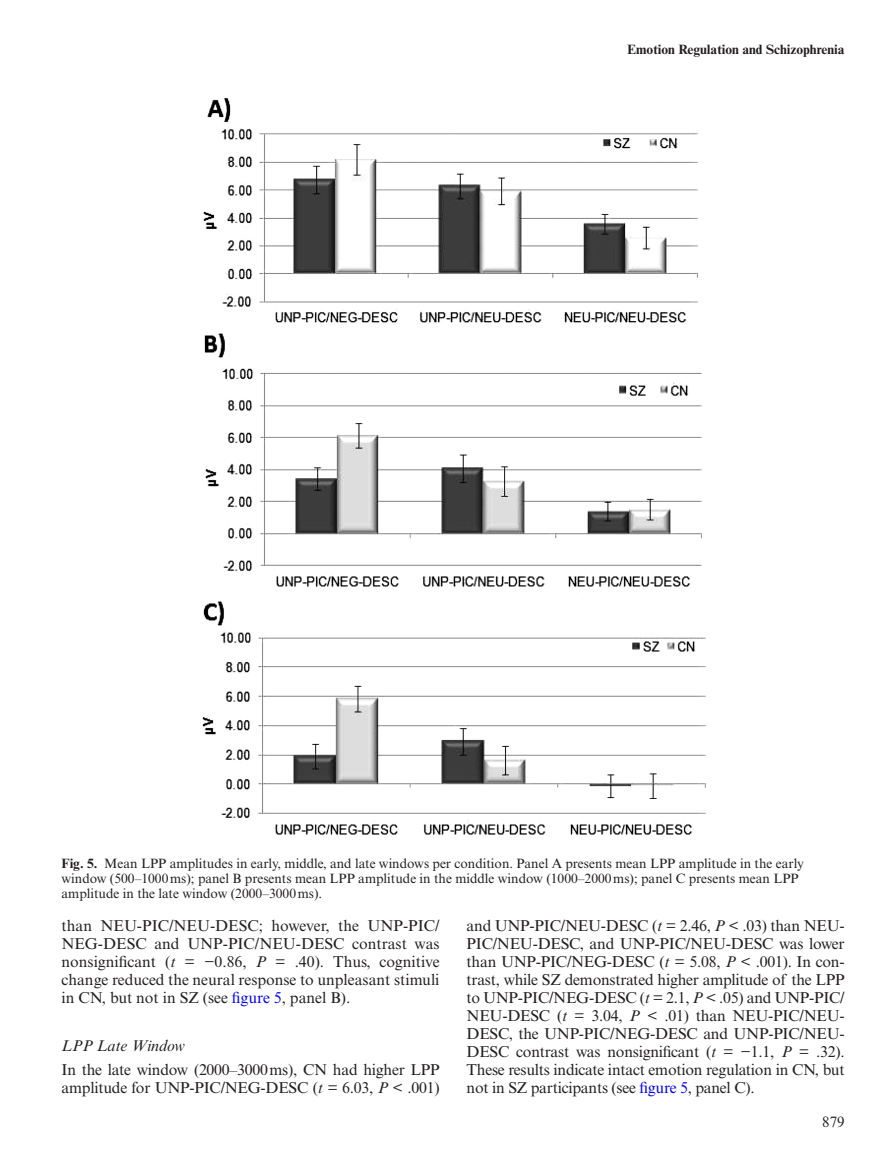
<style>
.page{position:relative;width:891px;height:1175px;background:#fff}
.page>*{position:absolute;margin:0;border:0;box-sizing:border-box;transform-origin:0 0}
.t1{font:15.75px/18px "Times New Roman MT Std";letter-spacing:-.015em;color:#231f20;text-align:justify}
.t2{font:italic 15.75px "Times New Roman MT Std";color:#231f20}
.t3{font:15px "Times New Roman MT Std";color:#231f20}
.t4{font:13.5px/15px "Times New Roman MT Std";color:#231f20}
.t5{font:700 13.5px "Times New Roman MT Std";color:#231f20}
.s1{font-weight:700}
.s2{font-style:italic}
.s3{color:#00f}
</style>
<div class="page">
<img style="left:202px;top:98px;width:503px;height:737px">
<p class="t5" style="left:627px;top:41px;width:219px">Emotion Regulation and Schizophrenia</p>
<p class="t4" style="left:62px;top:855px;width:744px"><span class="s1">Fig. 5.</span> Mean LPP amplitudes in early, middle, and late windows per condition. Panel A presents mean LPP amplitude in the early window (500–1000ms); panel B presents mean LPP amplitude in the middle window (1000–2000ms); panel C presents mean LPP amplitude in the late window (2000–3000ms).</p>
<p class="t1" style="left:62px;top:917px;width:380px">than NEU-PIC/NEU-DESC; however, the UNP-PIC/ NEG-DESC and UNP-PIC/NEU-DESC contrast was nonsignificant (<span class="s2">t</span> = −0.86, <span class="s2">P</span> = .40). Thus, cognitive change reduced the neural response to unpleasant stimuli in CN, but not in SZ (see <span class="s3">figure 5</span>, panel B).</p>
<p class="t2" style="left:62px;top:1037px;width:125px">LPP Late Window</p>
<p class="t1" style="left:62px;top:1061px;width:380px">In the late window (2000–3000ms), CN had higher LPP amplitude for UNP-PIC/NEG-DESC (<span class="s2">t</span> = 6.03, <span class="s2">P</span> &lt; .001)</p>
<p class="t1" style="left:466px;top:917px;width:380px">and UNP-PIC/NEU-DESC (<span class="s2">t</span> = 2.46, <span class="s2">P</span> &lt; .03) than NEU-PIC/NEU-DESC, and UNP-PIC/NEU-DESC was lower than UNP-PIC/NEG-DESC (<span class="s2">t</span> = 5.08, <span class="s2">P</span> &lt; .001). In con&shy;trast, while SZ demonstrated higher amplitude of the LPP to UNP-PIC/NEG-DESC (<span class="s2">t</span> = 2.1, <span class="s2">P</span> &lt; .05) and UNP-PIC/ NEU-DESC (<span class="s2">t</span> = 3.04, <span class="s2">P</span> &lt; .01) than NEU-PIC/NEU-DESC, the UNP-PIC/NEG-DESC and UNP-PIC/NEU-DESC contrast was nonsignificant (<span class="s2">t</span> = −1.1, <span class="s2">P</span> = .32).<br>These results indicate intact emotion regulation in CN, but not in SZ participants (see <span class="s3">figure 5</span>, panel C).</p>
<p class="t3" style="left:822px;top:1113px;width:24px">879</p>
</div>
